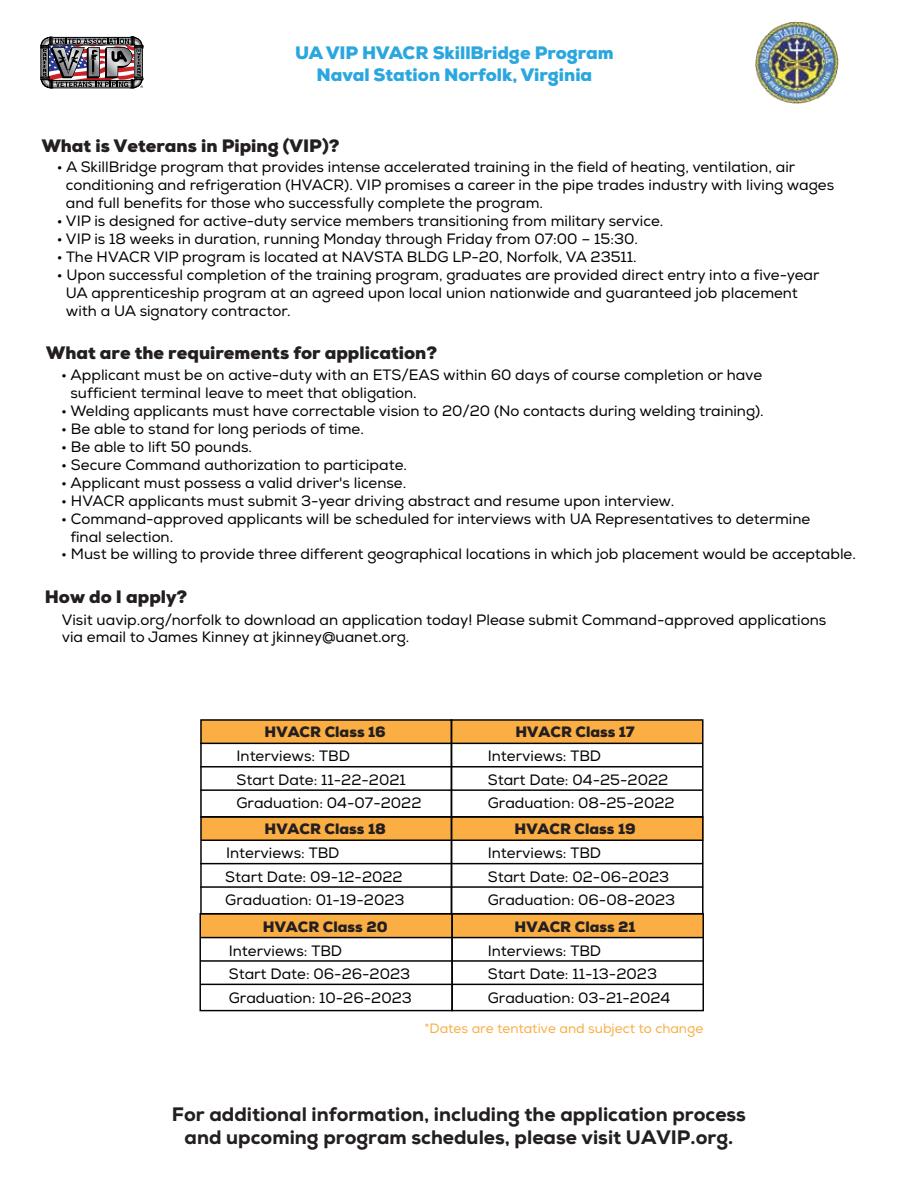
<style>
.page{position:relative;width:918px;height:1188px;background:#fff}
.page>*{position:absolute;margin:0;border:0;box-sizing:border-box;transform-origin:0 0}
.t1{font:800 19.5px/23.4px "Nexa";color:#231f20;text-align:center}
.t2{font:900 18px "Nexa";color:#231f20}
.t3{font:900 18px/21.6px "Nexa";color:#2ba7df;text-align:center}
.t4{font:15px/18px "Nexa";color:#010101}
.t5{font:900 15px "Nexa";color:#231f20}
.t6{font:13.5px "Nexa";letter-spacing:-.005em;color:#faae43}
</style>
<div class="page">
<div style="left:201px;top:914px;width:502px;height:24px;background:#faae43"></div>
<hr style="left:200px;top:960px;width:503px;height:2px;background:#010101">
<hr style="left:200px;top:984px;width:503px;height:1px;background:#010101">
<hr style="left:201px;top:937px;width:502px;height:1px;background:#010101">
<svg style="left:41px;top:37px;width:102px;height:51px;background:#72656b"></svg>
<div style="left:201px;top:817px;width:502px;height:23px;background:#faae43"></div>
<hr style="left:200px;top:863px;width:503px;height:1px;background:#010101">
<hr style="left:200px;top:886px;width:503px;height:2px;background:#010101">
<div style="left:200px;top:913px;width:253px;height:98px;border:1px solid #010101"></div>
<hr style="left:201px;top:840px;width:502px;height:1px;background:#010101">
<div style="left:451px;top:913px;width:253px;height:98px;border:1px solid #010101"></div>
<div style="left:201px;top:720px;width:502px;height:23px;background:#faae43"></div>
<hr style="left:200px;top:766px;width:503px;height:2px;background:#010101">
<hr style="left:200px;top:789px;width:503px;height:2px;background:#010101">
<div style="left:200px;top:719px;width:252px;height:99px;border:2px solid #010101"></div>
<div style="left:451px;top:719px;width:253px;height:99px;border:1px solid #010101"></div>
<hr style="left:200px;top:743px;width:503px;height:1px;background:#010101">
<div style="left:200px;top:816px;width:252px;height:98px;border:1px solid #010101"></div>
<img style="left:755px;top:21px;width:84px;height:83px">
<p class="t3" style="left:295px;top:42px;width:320px">UA VIP HVACR SkillBridge Program<br>Naval Station Norfolk, Virginia</p>
<p class="t2" style="left:42px;top:134px;width:299px">What is Veterans in Piping (VIP)?</p>
<p class="t4" style="left:66px;top:158px;width:770px;text-indent:-9px">• A SkillBridge program that provides intense accelerated training in the field of heating, ventilation, air conditioning and refrigeration (HVACR). VIP promises a career in the pipe trades industry with living wages and full benefits for those who successfully complete the program.</p>
<p class="t4" style="left:57px;top:212px;width:608px">• VIP is designed for active-duty service members transitioning from military service.</p>
<p class="t4" style="left:57px;top:230px;width:583px">• VIP is 18 weeks in duration, running Monday through Friday from 07:00 – 15:30.</p>
<p class="t4" style="left:57px;top:248px;width:582px">• The HVACR VIP program is located at NAVSTA BLDG LP-20, Norfolk, VA 23511.</p>
<p class="t4" style="left:66px;top:266px;width:755px;text-indent:-9px">• Upon successful completion of the training program, graduates are provided direct entry into a five-year<br>UA apprenticeship program at an agreed upon local union nationwide and guaranteed job placement with a UA signatory contractor.</p>
<p class="t2" style="left:46px;top:341px;width:393px">What are the requirements for application?</p>
<p class="t4" style="left:70px;top:366px;width:693px;text-indent:-9px">• Applicant must be on active-duty with an ETS/EAS within 60 days of course completion or have sufficient terminal leave to meet that obligation.</p>
<p class="t4" style="left:61px;top:402px;width:704px">• Welding applicants must have correctable vision to 20/20 (No contacts during welding training).</p>
<p class="t4" style="left:61px;top:420px;width:304px">• Be able to stand for long periods of time.</p>
<p class="t4" style="left:61px;top:438px;width:192px">• Be able to lift 50 pounds.</p>
<p class="t4" style="left:61px;top:456px;width:347px">• Secure Command authorization to participate.</p>
<p class="t4" style="left:61px;top:474px;width:347px">• Applicant must possess a valid driver's license.</p>
<p class="t4" style="left:61px;top:492px;width:615px">• HVACR applicants must submit 3-year driving abstract and resume upon interview.</p>
<p class="t4" style="left:70px;top:510px;width:741px;text-indent:-9px">• Command-approved applicants will be scheduled for interviews with UA Representatives to determine final selection.</p>
<p class="t4" style="left:61px;top:545px;width:796px">• Must be willing to provide three different geographical locations in which job placement would be acceptable.</p>
<p class="t2" style="left:45px;top:586px;width:144px">How do I apply?</p>
<p class="t4" style="left:62px;top:612px;width:766px;line-height:16.5px">Visit uavip.org/norfolk to download an application today! Please submit Command-approved applications via email to James Kinney at jkinney@uanet.org.</p>
<p class="t5" style="left:265px;top:722px;width:123px">HVACR Class 16</p>
<p class="t5" style="left:515px;top:722px;width:121px">HVACR Class 17</p>
<p class="t4" style="left:236px;top:744px;width:187px;line-height:23.7px">Interviews: TBD<br>Start Date: 11-22-2021<br>Graduation: 04-07-2022</p>
<p class="t4" style="left:488px;top:744px;width:188px;line-height:23.7px">Interviews: TBD<br>Start Date: 04-25-2022<br>Graduation: 08-25-2022</p>
<p class="t5" style="left:265px;top:819px;width:123px">HVACR Class 18</p>
<p class="t4" style="left:225px;top:842px;width:181px;line-height:23.5px">Interviews: TBD<br>Start Date: 09-12-2022<br>Graduation: 01-19-2023</p>
<p class="t5" style="left:515px;top:819px;width:123px">HVACR Class 19</p>
<p class="t4" style="left:488px;top:844px;width:115px">Interviews: TBD</p>
<p class="t4" style="left:488px;top:868px;width:183px">Start Date: 02-06-2023</p>
<p class="t4" style="left:488px;top:891px;width:189px">Graduation: 06-08-2023</p>
<p class="t5" style="left:263px;top:918px;width:126px">HVACR Class 20</p>
<p class="t4" style="left:229px;top:942px;width:115px">Interviews: TBD</p>
<p class="t4" style="left:229px;top:965px;width:183px">Start Date: 06-26-2023</p>
<p class="t4" style="left:229px;top:989px;width:185px">Graduation: 10-26-2023</p>
<p class="t5" style="left:515px;top:918px;width:122px">HVACR Class 21</p>
<p class="t4" style="left:488px;top:939px;width:184px;line-height:23.4px">Interviews: TBD<br>Start Date: 11-13-2023<br>Graduation: 03-21-2024</p>
<p class="t6" style="left:425px;top:1020px;width:280px">*Dates are tentative and subject to change</p>
<h1 class="t1" style="left:172px;top:1102px;width:576px">For additional information, including the application process and upcoming program schedules, please visit UAVIP.org.</h1>
</div>
